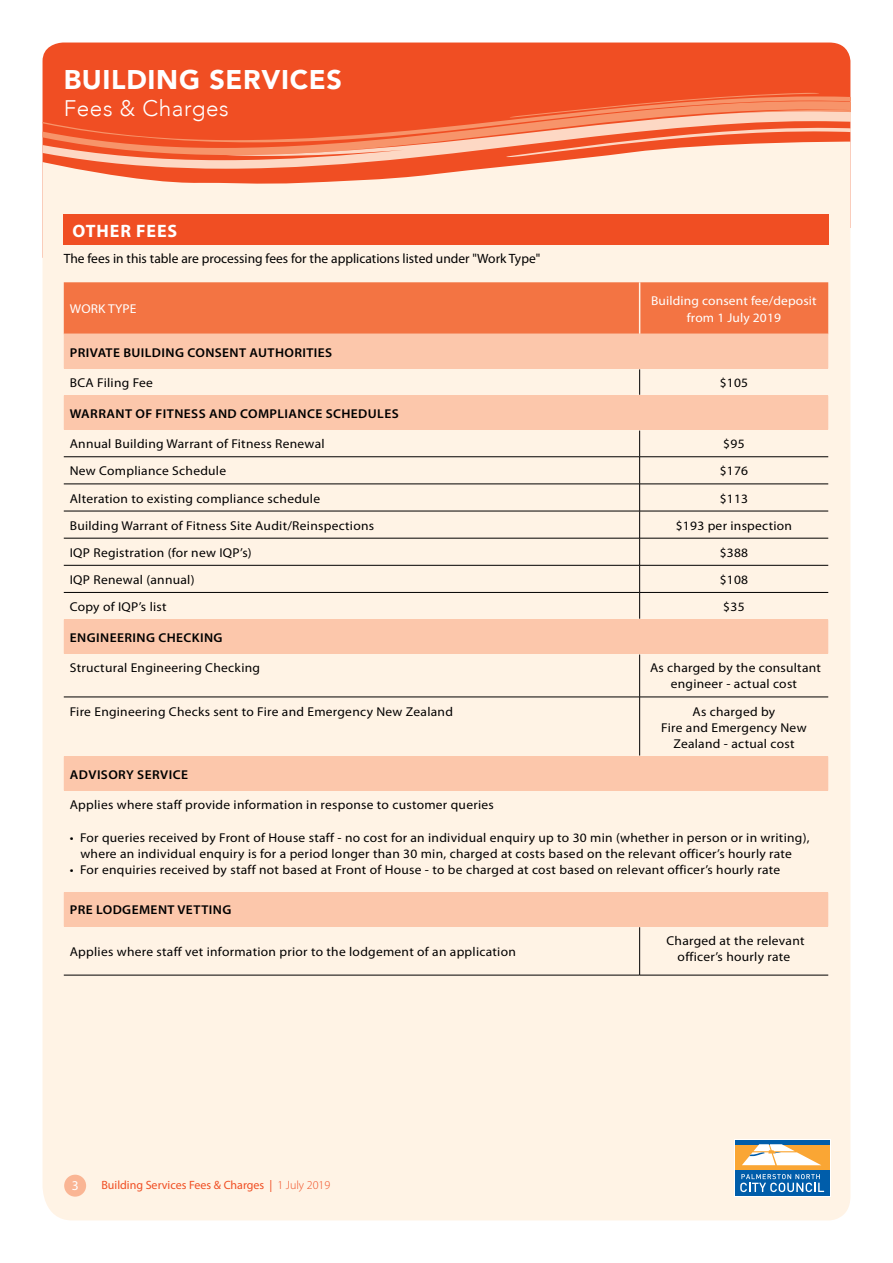
<style>
.page{position:relative;width:893px;height:1263px;background:#fff}
.page>*{position:absolute;margin:0;border:0;box-sizing:border-box;transform-origin:0 0}
.t1{font:900 27px "Avenir";letter-spacing:.025em;color:#fff}
.t2{font:300 22.5px "Avenir";letter-spacing:.025em;color:#fff}
.t3{font:700 18px "Myriad Pro";letter-spacing:.05em;color:#fff}
.t4{font:13.5px "Myriad Pro";color:#000}
.t5{font:13.5px "Myriad Pro";color:#fff}
.t6{font:12.9px/16.2px "Myriad Pro";letter-spacing:.02em;color:#000;text-align:center;scale:1.05 1}
.t7{font:600 12.9px "Myriad Pro";letter-spacing:.03em;color:#000;scale:1.05 1}
.t8{font:12.9px/16.5px "Myriad Pro";letter-spacing:.01em;color:#fff;text-align:center;scale:1.05 1}
.t9{font:12px "Myriad Pro";color:#f04e23}
.s1{font-weight:300}
</style>
<div class="page">
<div style="left:42px;top:42px;width:809px;height:235px;background:#f04e23"></div>
<svg style="left:43px;top:93px;width:807px;height:18px;background:#f15a2f"></svg>
<svg style="left:43px;top:111px;width:807px;height:31px;background:#f3724b"></svg>
<div style="left:43px;top:142px;width:807px;height:1078px;background:#fff3e5"></div>
<div style="left:64px;top:1175px;width:22px;height:21px;background:#fab594;border-radius:50%"></div>
<div style="left:734px;top:1139px;width:97px;height:57px;background:#fff"></div>
<div style="left:735px;top:1142px;width:95px;height:31px;background:#faa634"></div>
<div style="left:735px;top:1170px;width:95px;height:26px;background:#005daa"></div>
<hr style="left:735px;top:1140px;width:95px;height:4px;background:#005daa">
<svg style="left:740px;top:1174px;width:84px;height:18px"></svg>
<svg style="left:742px;top:1144px;width:79px;height:21px"></svg>
<div style="left:64px;top:215px;width:765px;height:30px;background:#f04e23"></div>
<div style="left:64px;top:282px;width:764px;height:52px;background:#f37443"></div>
<div style="left:64px;top:335px;width:764px;height:591px;background:#fff3e5"></div>
<hr style="left:639px;top:654px;width:1px;height:43px;background:#000">
<hr style="left:64px;top:697px;width:576px;height:1px;background:#000">
<hr style="left:640px;top:697px;width:188px;height:1px;background:#000">
<hr style="left:639px;top:697px;width:1px;height:59px;background:#000">
<hr style="left:639px;top:927px;width:1px;height:48px;background:#000">
<hr style="left:64px;top:975px;width:576px;height:1px;background:#000">
<hr style="left:640px;top:975px;width:188px;height:1px;background:#000">
<svg style="left:639px;top:369px;width:1px;height:26px"></svg>
<hr style="left:64px;top:456px;width:576px;height:1px;background:#000">
<hr style="left:640px;top:456px;width:188px;height:1px;background:#000">
<hr style="left:64px;top:484px;width:576px;height:1px;background:#000">
<hr style="left:640px;top:484px;width:188px;height:1px;background:#000">
<hr style="left:64px;top:511px;width:576px;height:1px;background:#000">
<hr style="left:640px;top:511px;width:188px;height:1px;background:#000">
<hr style="left:64px;top:538px;width:576px;height:1px;background:#000">
<hr style="left:640px;top:538px;width:188px;height:1px;background:#000">
<hr style="left:64px;top:565px;width:576px;height:1px;background:#000">
<hr style="left:640px;top:565px;width:188px;height:1px;background:#000">
<svg style="left:639px;top:430px;width:1px;height:189px"></svg>
<hr style="left:639px;top:282px;width:1px;height:52px;background:#fff3e5">
<hr style="left:64px;top:334px;width:576px;height:1px;background:#fff3e5">
<hr style="left:64px;top:368px;width:576px;height:1px;background:#fff3e5">
<hr style="left:640px;top:368px;width:188px;height:1px;background:#fff3e5">
<hr style="left:64px;top:395px;width:576px;height:1px;background:#fff3e5">
<hr style="left:64px;top:429px;width:576px;height:1px;background:#fff3e5">
<hr style="left:640px;top:429px;width:188px;height:1px;background:#fff3e5">
<hr style="left:64px;top:592px;width:576px;height:1px;background:#000">
<hr style="left:640px;top:592px;width:188px;height:1px;background:#000">
<hr style="left:64px;top:619px;width:576px;height:1px;background:#fff3e5">
<hr style="left:64px;top:653px;width:576px;height:1px;background:#fff3e5">
<hr style="left:640px;top:653px;width:188px;height:1px;background:#fff3e5">
<hr style="left:64px;top:926px;width:576px;height:1px;background:#fff3e5">
<hr style="left:640px;top:926px;width:188px;height:1px;background:#fff3e5">
<hr style="left:64px;top:756px;width:576px;height:1px;background:#fff3e5">
<hr style="left:64px;top:790px;width:576px;height:1px;background:#fff3e5">
<hr style="left:640px;top:790px;width:188px;height:1px;background:#fff3e5">
<hr style="left:64px;top:892px;width:576px;height:1px;background:#fff3e5">
<div style="left:65px;top:334px;width:763px;height:34px;background:#fcc7ab"></div>
<div style="left:65px;top:395px;width:763px;height:34px;background:#fcc7ab"></div>
<div style="left:65px;top:619px;width:763px;height:34px;background:#fcc7ab"></div>
<div style="left:65px;top:756px;width:763px;height:34px;background:#fcc7ab"></div>
<div style="left:65px;top:892px;width:763px;height:34px;background:#fcc7ab"></div>
<h1 class="t1" style="left:64px;top:56px;width:280px">BUILDING SERVICES</h1>
<h2 class="t2" style="left:64px;top:95px;width:166px">Fees &amp; Charges</h2>
<h3 class="t3" style="left:72px;top:219px;width:106px">OTHER FEES</h3>
<p class="t4" style="left:64px;top:250px;width:478px">The fees in this table are processing fees for the applications listed under "Work Type"</p>
<p class="t8" style="left:70px;top:301px;width:65px">WORK TYPE</p>
<p class="t8" style="left:651px;top:292px;width:159px">Building consent fee/deposit from 1 July 2019</p>
<p class="t7" style="left:70px;top:344px;width:251px">PRIVATE BUILDING CONSENT AUTHORITIES</p>
<p class="t6" style="left:70px;top:374px;width:81px">BCA Filing Fee</p>
<p class="t6" style="left:720px;top:374px;width:29px">$105</p>
<p class="t7" style="left:70px;top:405px;width:315px">WARRANT OF FITNESS AND COMPLIANCE SCHEDULES</p>
<p class="t6" style="left:70px;top:436px;width:244px">Annual Building Warrant of Fitness Renewal</p>
<p class="t6" style="left:723px;top:436px;width:22px">$95</p>
<p class="t6" style="left:70px;top:463px;width:150px">New Compliance Schedule</p>
<p class="t6" style="left:720px;top:463px;width:29px">$176</p>
<p class="t6" style="left:70px;top:490px;width:240px">Alteration to existing compliance schedule</p>
<p class="t6" style="left:720px;top:490px;width:29px">$113</p>
<p class="t6" style="left:70px;top:517px;width:291px">Building Warrant of Fitness Site Audit/Reinspections</p>
<p class="t6" style="left:676px;top:517px;width:112px">$193 per inspection</p>
<p class="t6" style="left:70px;top:544px;width:175px">IQP Registration (for new IQP’s)</p>
<p class="t6" style="left:720px;top:544px;width:29px">$388</p>
<p class="t6" style="left:70px;top:571px;width:120px">IQP Renewal (annual)</p>
<p class="t6" style="left:720px;top:571px;width:29px">$108</p>
<p class="t6" style="left:70px;top:598px;width:94px">Copy of IQP’s list</p>
<p class="t6" style="left:723px;top:598px;width:22px">$35</p>
<p class="t7" style="left:70px;top:629px;width:147px">ENGINEERING CHECKING</p>
<p class="t6" style="left:70px;top:660px;width:183px">Structural Engineering Checking</p>
<p class="t6" style="left:650px;top:660px;width:164px">As charged by the consultant engineer - actual cost</p>
<p class="t6" style="left:70px;top:703px;width:366px">Fire Engineering Checks sent to Fire and Emergency New Zealand</p>
<p class="t6" style="left:661px;top:703px;width:140px">As charged by<br>Fire and Emergency New<br>Zealand - actual cost</p>
<p class="t7" style="left:70px;top:766px;width:114px">ADVISORY SERVICE</p>
<p class="t6" style="left:70px;top:796px;width:405px">Applies where staff provide information in response to customer queries</p>
<p class="t6" style="left:70px;top:829px;width:706px">• For queries received by Front of House staff - no cost for an individual enquiry up to 30 min (whether in person or in writing), where an individual enquiry is for a period longer than 30 min, charged at costs based on the relevant officer’s hourly rate</p>
<p class="t6" style="left:70px;top:861px;width:678px">• For enquiries received by staff not based at Front of House - to be charged at cost based on relevant officer’s hourly rate</p>
<p class="t7" style="left:70px;top:902px;width:155px">PRE LODGEMENT VETTING</p>
<p class="t6" style="left:70px;top:943px;width:426px">Applies where staff vet information prior to the lodgement of an application</p>
<p class="t6" style="left:666px;top:932px;width:133px">Charged at the relevant officer’s hourly rate</p>
<p class="t5" style="left:72px;top:1177px;width:8px">3</p>
<p class="t9" style="left:101px;top:1177px;width:230px">Building Services Fees &amp; Charges | <span class="s1">1 July 2019</span></p>
</div>
